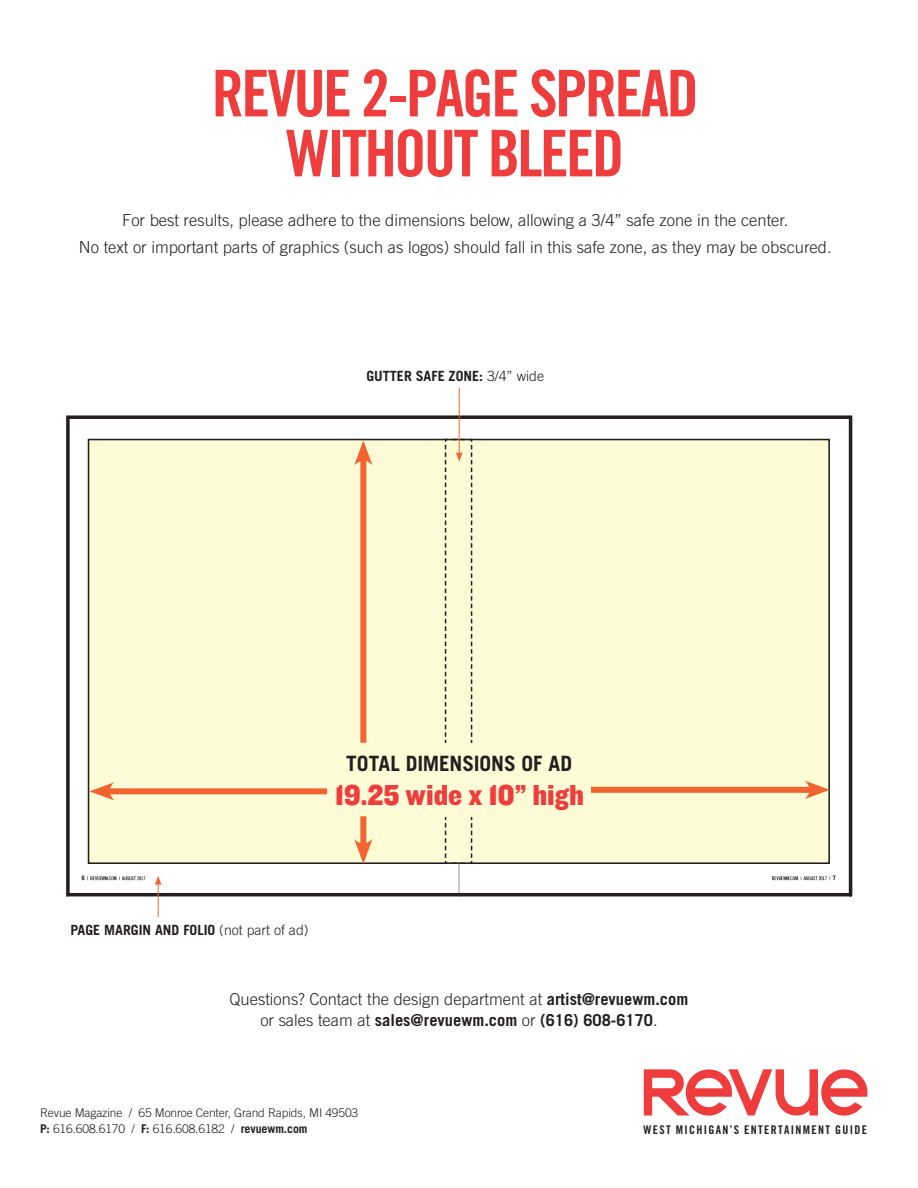
<style>
.page{position:relative;width:918px;height:1188px;background:#fff}
.page>*{position:absolute;margin:0;border:0;box-sizing:border-box;transform-origin:0 0}
.t1{font:64.5px/60px "Trade Gothic Bold Cond Twenty";letter-spacing:-.04em;color:#ee3d3c;text-align:center}
.t2{font:30px "Knockout HTF71 Full Middlewt";letter-spacing:-.005em;color:#ee3d3c}
.t3{font:700 21.15px "Trade Gothic";letter-spacing:-.005em;color:#231f20}
.t4{font:300 16.5px/27px "Trade Gothic";color:#231f20;text-align:center}
.t5{font:700 14.1px "Trade Gothic";color:#231f20}
.t6{font:300 12px/16.5px "Trade Gothic";letter-spacing:-.01em;color:#231f20}
.t7{font:12px "Trade Gothic Bold Cond Twenty";letter-spacing:.11em;color:#231f20}
.s1{font-weight:300}
.s2{font-weight:700}
</style>
<div class="page">
<div style="left:66px;top:415px;width:786px;height:481px;border:4px solid #231f20"></div>
<div style="left:89px;top:440px;width:740px;height:423px;background:#fffbd6"></div>
<div style="left:88px;top:439px;width:742px;height:425px;border:2px solid #231f20"></div>
<svg style="left:644px;top:1069px;width:223px;height:47px"></svg>
<div style="left:104px;top:788px;width:224px;height:6px;background:#f2642f"></div>
<svg style="left:89px;top:782px;width:25px;height:19px"></svg>
<div style="left:591px;top:787px;width:224px;height:6px;background:#f2642f"></div>
<svg style="left:805px;top:781px;width:25px;height:18px"></svg>
<hr style="left:459px;top:388px;width:1px;height:66px;background:#f2642f">
<svg style="left:444px;top:438px;width:29px;height:427px"></svg>
<div style="left:360px;top:816px;width:6px;height:33px;background:#f2642f"></div>
<svg style="left:354px;top:839px;width:19px;height:25px"></svg>
<div style="left:360px;top:455px;width:6px;height:288px;background:#f2642f"></div>
<svg style="left:354px;top:440px;width:19px;height:25px"></svg>
<hr style="left:158px;top:883px;width:1px;height:34px;background:#f2642f">
<svg style="left:155px;top:876px;width:7px;height:9px"></svg>
<h1 class="t1" style="left:212px;top:63px;width:489px">REVUE 2-PAGE SPREAD<br>WITHOUT BLEED</h1>
<p class="t4" style="left:79px;top:206px;width:754px">For best results, please adhere to the dimensions below, allowing a 3/4” safe zone in the center.<br>No text or important parts of graphics (such as logos) should fall in this safe zone, as they may be obscured.</p>
<p class="t5" style="left:366px;top:367px;width:179px">GUTTER SAFE ZONE: <span class="s1">3/4” wide</span></p>
<p class="t3" style="left:346px;top:750px;width:228px">TOTAL DIMENSIONS OF AD</p>
<h2 class="t2" style="left:334px;top:779px;width:251px">19.25 wide x 10” high</h2>
<p class="t5" style="left:70px;top:921px;width:240px">PAGE MARGIN AND FOLIO <span class="s1">(not part of ad)</span></p>
<p class="t4" style="left:230px;top:988px;width:460px;line-height:21px">Questions? Contact the design department at <span class="s2">artist@revuewm.com </span>or sales team at <span class="s2">sales@revuewm.com</span> or <span class="s2">(616) 608-6170</span>.</p>
<p class="t6" style="left:40px;top:1104px;width:320px">Revue Magazine / 65 Monroe Center, Grand Rapids, MI 49503<br><span class="s2">P:</span> 616.608.6170 / <span class="s2">F:</span> 616.608.6182 / <span class="s2">revuewm.com</span></p>
<p class="t7" style="left:643px;top:1122px;width:225px">WEST MICHIGAN’S ENTERTAINMENT GUIDE</p>
</div>
